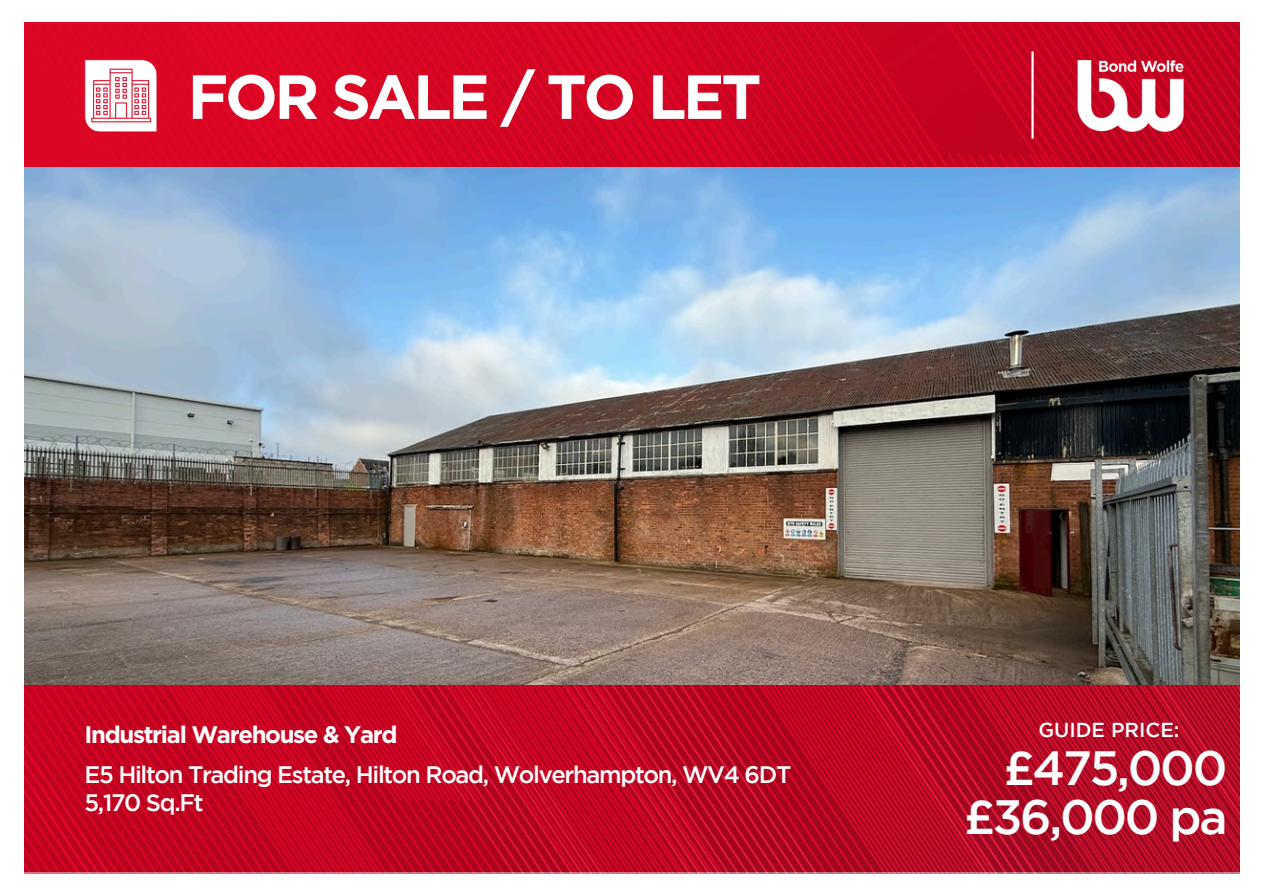
<style>
.page{position:relative;width:1263px;height:894px;background:#fff}
.page>*{position:absolute;margin:0;border:0;box-sizing:border-box;transform-origin:0 0}
.t1{font:700 62.1px "Gotham";letter-spacing:-.055em;color:#fff}
.t2{font:500 48px/48.3px "Gotham";letter-spacing:-.05em;color:#fff;text-align:right}
.t3{font:700 23.85px "Gotham";letter-spacing:-.055em;color:#fff}
.t4{font:500 23.7px/27.8px "Gotham";letter-spacing:-.055em;color:#fff}
.t5{font:500 20.1px "Gotham";color:#fff}
</style>
<div class="page">
<img style="left:24px;top:168px;width:1215px;height:705px">
<svg style="left:24px;top:22px;width:1216px;height:146px;background:#d00623"></svg>
<img style="left:1076px;top:60px;width:109px;height:74px">
<hr style="left:1031px;top:51px;width:3px;height:88px;background:#fff">
<svg style="left:84px;top:59px;width:73px;height:73px"></svg>
<p class="t1" style="left:188px;top:59px;width:575px">FOR SALE / TO LET</p>
<p class="t3" style="left:84px;top:721px;width:315px">Industrial Warehouse &amp; Yard</p>
<p class="t5" style="left:1038px;top:722px;width:143px">GUIDE PRICE:</p>
<p class="t4" style="left:84px;top:762px;width:708px">E5 Hilton Trading Estate, Hilton Road, Wolverhampton, WV4 6DT<br>5,170 Sq.Ft</p>
<h1 class="t2" style="left:964px;top:747px;width:265px">£475,000 £36,000 pa</h1>
</div>
